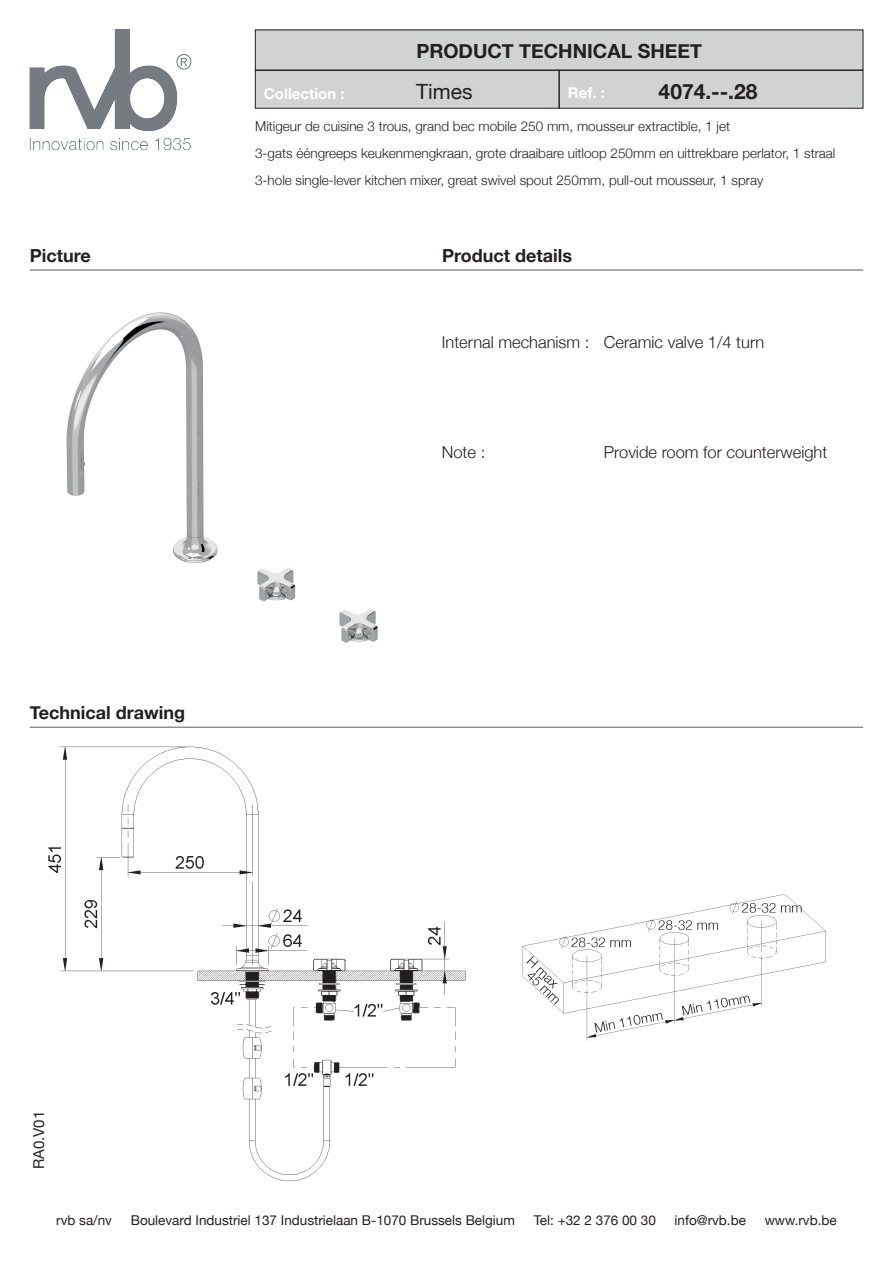
<style>
.page{position:relative;width:893px;height:1263px;background:#fff}
.page>*{position:absolute;margin:0;border:0;box-sizing:border-box;transform-origin:0 0}
.t1{font:700 21px "Helvetica Neue";color:#231f20}
.t2{font:21px "Helvetica Neue";color:#231f20}
.t3{font:700 19.5px "Helvetica Neue";color:#231f20}
.t4{font:700 18px "Helvetica Neue";color:#231f20}
.t5{font:300 16.5px "Helvetica Neue";color:#231f20}
.t6{font:700 15px "Helvetica Neue";color:#fff}
.t7{font:15px "Helvetica Neue";color:#231f20}
.t8{font:300 13.5px "Helvetica Neue";color:#231f20}
.t9{font:13.5px "Helvetica Neue";color:#231f20}
</style>
<div class="page">
<img style="left:30px;top:30px;width:162px;height:121px">
<div style="left:255px;top:70px;width:304px;height:38px;background:#d1d2d4"></div>
<div style="left:255px;top:70px;width:304px;height:38px;border:1px solid #231f20"></div>
<div style="left:559px;top:70px;width:304px;height:38px;background:#d1d2d4"></div>
<div style="left:559px;top:70px;width:304px;height:38px;border:1px solid #231f20"></div>
<div style="left:255px;top:30px;width:608px;height:40px;background:#d1d2d4"></div>
<hr style="left:30px;top:727px;width:833px;height:1px;background:#57585a">
<hr style="left:30px;top:270px;width:833px;height:1px;background:#57585a">
<img style="left:66px;top:312px;width:312px;height:331px">
<img style="left:48px;top:746px;width:413px;height:436px">
<img style="left:461px;top:894px;width:365px;height:147px">
<h2 class="t3" style="left:416px;top:39px;width:287px">PRODUCT TECHNICAL SHEET</h2>
<p class="t2" style="left:416px;top:79px;width:58px">Times</p>
<p class="t1" style="left:659px;top:79px;width:100px">4074.--.28</p>
<p class="t6" style="left:264px;top:84px;width:82px">Collection :</p>
<p class="t6" style="left:568px;top:83px;width:38px">Ref. :</p>
<h3 class="t4" style="left:30px;top:244px;width:63px">Picture</h3>
<p class="t8" style="left:255px;top:118px;width:476px">Mitigeur de cuisine 3 trous, grand bec mobile 250 mm, mousseur extractible, 1 jet</p>
<p class="t8" style="left:255px;top:145px;width:582px">3-gats ééngreeps keukenmengkraan, grote draaibare uitloop 250mm en uittrekbare perlator, 1 straal</p>
<p class="t8" style="left:255px;top:172px;width:510px">3-hole single-lever kitchen mixer, great swivel spout 250mm, pull-out mousseur, 1 spray</p>
<h3 class="t4" style="left:442px;top:244px;width:131px">Product details</h3>
<p class="t5" style="left:442px;top:332px;width:324px">Internal mechanism : Ceramic valve 1/4 turn</p>
<p class="t5" style="left:442px;top:442px;width:45px">Note :</p>
<p class="t5" style="left:604px;top:442px;width:225px">Provide room for counterweight</p>
<h3 class="t4" style="left:30px;top:702px;width:157px">Technical drawing</h3>
<p class="t7" style="left:30px;top:1169px;width:60px;rotate:-90deg">RA0.V01</p>
<p class="t9" style="left:56px;top:1212px;width:57px">rvb sa/nv</p>
<p class="t9" style="left:131px;top:1212px;width:386px">Boulevard Industriel 137 Industrielaan B-1070 Brussels Belgium</p>
<p class="t9" style="left:534px;top:1212px;width:124px">Tel: +32 2 376 00 30</p>
<p class="t9" style="left:675px;top:1212px;width:73px">info@rvb.be</p>
<p class="t9" style="left:765px;top:1212px;width:73px">www.rvb.be</p>
</div>
